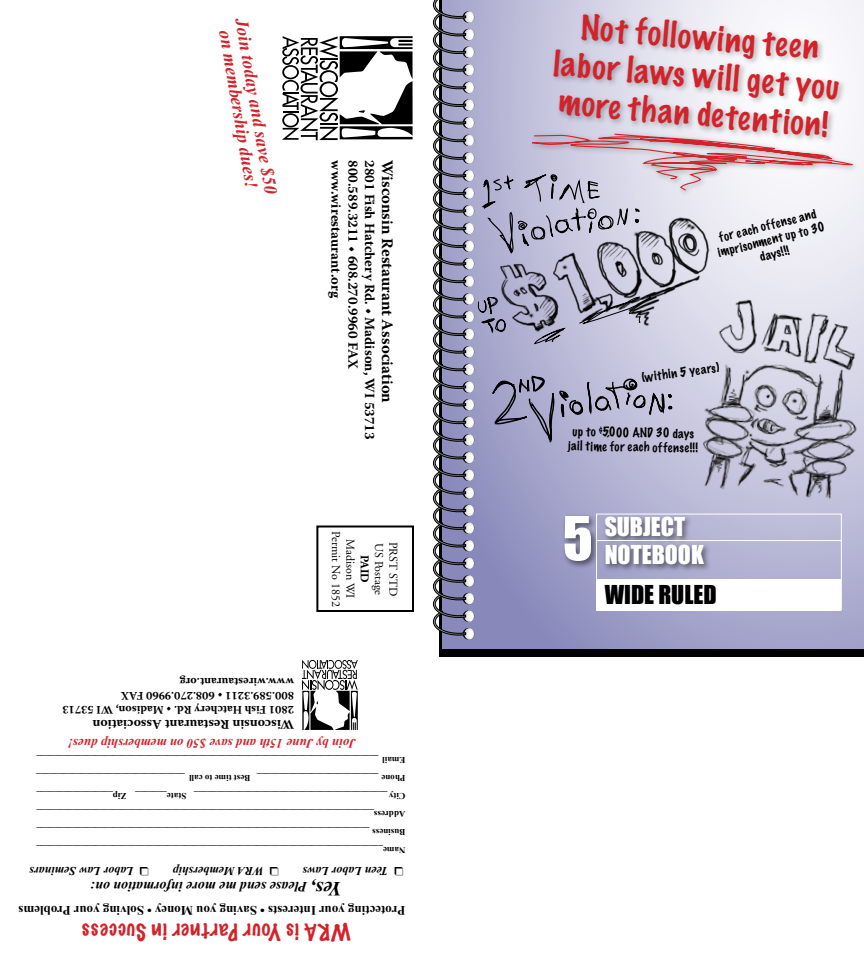
<style>
.page{position:relative;width:864px;height:954px;background:#fff}
.page>*{position:absolute;margin:0;border:0;box-sizing:border-box;transform-origin:0 0}
.t1{font:55.8px "Impact";color:#fff}
.t2{font:100 31.9px/38.2px "Marker Felt";color:#d2232a;text-align:center}
.t3{font:23.9px/28.4px "Impact";color:#fff}
.t4{font:23.9px "Impact";color:#000}
.t5{font:100 21px "Marker Felt";letter-spacing:.04em;color:#d2232a}
.t6{font:italic 700 20px "Times New Roman";color:#000}
.t7{font:italic 700 18px/18.1px "Times New Roman";color:#d2232a;text-align:center}
.t8{font:700 16px "Warnock Pro";color:#000}
.t9{font:700 14px "Warnock Pro";color:#000}
.t10{font:italic 700 14px "Times New Roman";color:#000}
.t11{font:700 13.3px "Warnock Pro";color:#000}
.t12{font:700 13px "Times New Roman";color:#000}
.t13{font:italic 700 13px "Times New Roman";color:#d2232a}
.t14{font:100 12px/14.4px "Marker Felt";color:#000;text-align:center}
.t15{font:italic 700 12px "Times New Roman";color:#000}
.t16{font:12px/14.4px "Adobe Garamond";color:#000;text-align:center}
.t17{font:700 12px "Adobe Garamond";color:#000}
.t18{font:700 11.6px/13.9px "Warnock Pro";color:#000}
.t19{font:700 9px/18px "Times New Roman";color:#000;text-align:right}
</style>
<div class="page">
<div style="left:316px;top:526px;width:98px;height:86px;border:2px solid #000"></div>
<svg style="left:433px;top:0;width:427px;height:650px;background:#b9b7cc"></svg>
<svg style="left:282px;top:36px;width:131px;height:104px"></svg>
<svg style="left:302px;top:660px;width:56px;height:70px"></svg>
<h3 class="t7" style="left:250px;top:16px;width:179px;rotate:80deg">Join today and save $50 on membership dues!</h3>
<h3 class="t9" style="left:345px;top:160px;width:139px;rotate:90deg">www.wirestaurant.org</h3>
<h3 class="t9" style="left:361px;top:160px;width:211px;rotate:90deg">800.589.3211 • 608.270.9960 FAX</h3>
<h3 class="t9" style="left:378px;top:160px;width:281px;rotate:90deg">2801 Fish Hatchery Rd. • Madison, WI 53713</h3>
<h3 class="t8" style="left:397px;top:160px;width:244px;rotate:90deg">Wisconsin Restaurant Association</h3>
<p class="t18" style="left:294px;top:717px;width:233px;rotate:-180deg">2801 Fish Hatchery Rd. • Madison, WI 53713<br>800.589.3211 • 608.270.9960 FAX www.wirestaurant.org</p>
<h3 class="t11" style="left:294px;top:732px;width:203px;rotate:-180deg">Wisconsin Restaurant Association</h3>
<h3 class="t16" style="left:357px;top:531px;width:77px;rotate:90deg">Madison WI<br>Permit No 1852</h3>
<h3 class="t16" style="left:386px;top:543px;width:54px;rotate:90deg">US Postage</h3>
<h3 class="t16" style="left:400px;top:542px;width:56px;rotate:90deg">PRST STD</h3>
<h3 class="t17" style="left:371px;top:555px;width:29px;rotate:90deg">PAID</h3>
<h3 class="t13" style="left:356px;top:751px;width:289px;rotate:-180deg">Join by June 15th and save $50 on membership dues!</h3>
<p class="t19" style="left:406px;top:787px;width:370px;text-align:left;rotate:-180deg">Phone ___________________________<br>Email ____________________________________________________________________________</p>
<p class="t19" style="left:185px;top:787px;width:150px;rotate:-180deg">_________________________________</p>
<p class="t19" style="left:250px;top:787px;width:63px;rotate:-180deg">Best time to call</p>
<p class="t19" style="left:406px;top:859px;width:370px;rotate:-180deg">Name_____________________________________________________________________________ Business __________________________________________________________________________ Address___________________________________________________________________________ Zip_________________</p>
<p class="t19" style="left:186px;top:805px;width:53px;rotate:-180deg">State_______</p>
<p class="t19" style="left:406px;top:805px;width:213px;rotate:-180deg">City ___________________________________________</p>
<h3 class="t15" style="left:134px;top:878px;width:106px;rotate:-180deg">Labor Law Seminars</h3>
<h3 class="t15" style="left:264px;top:878px;width:93px;rotate:-180deg">WRA Membership</h3>
<h3 class="t15" style="left:388px;top:878px;width:87px;rotate:-180deg">Teen Labor Laws</h3>
<h3 class="t10" style="left:307px;top:894px;width:218px;rotate:-180deg">Please send me more information on:</h3>
<h3 class="t6" style="left:342px;top:900px;width:33px;rotate:-180deg">Yes,</h3>
<h3 class="t12" style="left:405px;top:917px;width:388px;rotate:-180deg">Protecting your Interests • Saving you Money • Solving your Problems</h3>
<h3 class="t5" style="left:351px;top:942px;width:270px;rotate:-180deg">WRA is Your Partner in Success</h3>
<h2 class="t2" style="left:559px;top:7px;width:288px;rotate:5deg">Not following teen labor laws will get you more than detention!</h2>
<h3 class="t14" style="left:713px;top:232px;width:111px;rotate:-14deg">for each offense and imprisonment up to 30 days!!!</h3>
<h3 class="t14" style="left:641px;top:371px;width:79px;rotate:-8deg">(within 5 years)</h3>
<h3 class="t14" style="left:569px;top:425px;width:131px;rotate:1deg">up to $5,000 AND 30 days jail time for each offense!!!</h3>
<h1 class="t1" style="left:563px;top:504px;width:31px">5</h1>
<h3 class="t3" style="left:605px;top:512px;width:101px">SUBJECT<br>NOTEBOOK</h3>
<h3 class="t4" style="left:605px;top:580px;width:113px">WIDE RULED</h3>
</div>
